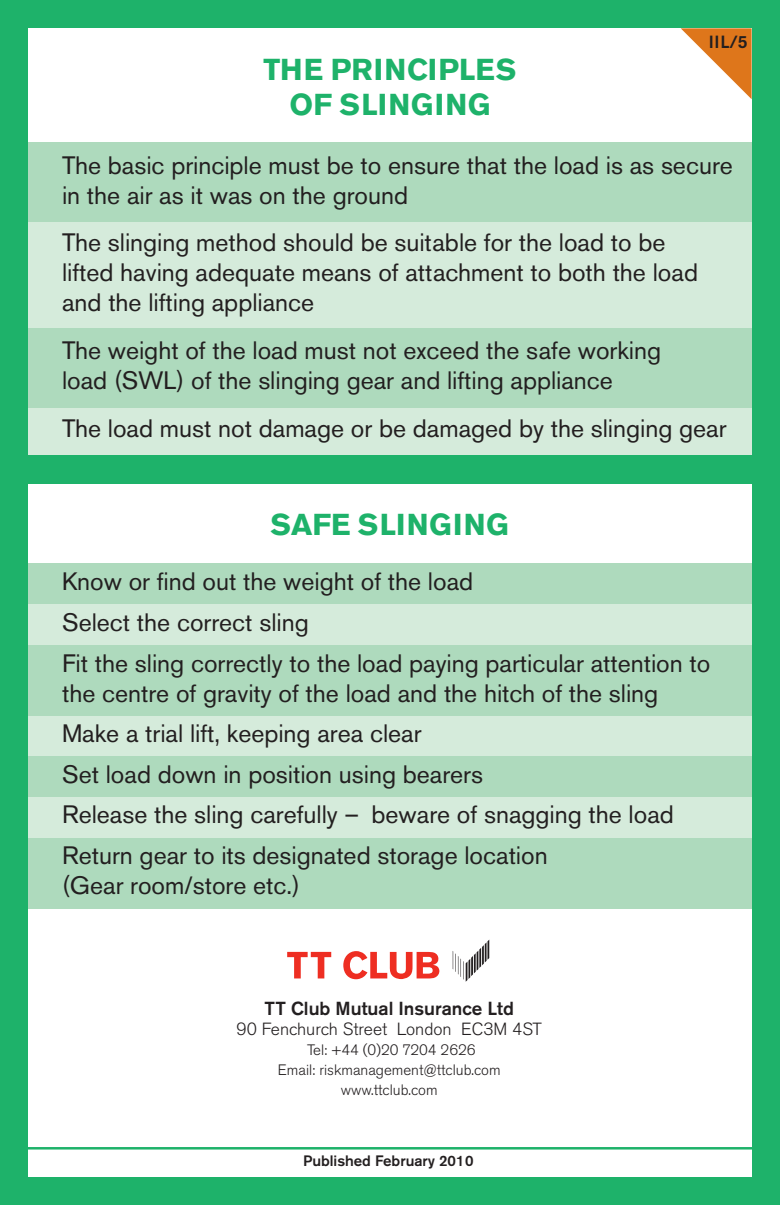
<style>
.page{position:relative;width:780px;height:1205px;background:#1eb26a}
.page>*{position:absolute;margin:0;border:0;box-sizing:border-box;transform-origin:0 0}
.t1{font:700 30px/35px "Akzidenz Grotesk BE";letter-spacing:.02em;color:#1eb26a;text-align:center}
.t2{font:25px/30px "Akzidenz Grotesk BE";color:#231f20}
.t3{font:500 18.75px "Akzidenz Grotesk BE";color:#231f20}
.t4{font:300 17.5px "Akzidenz Grotesk BE";color:#231f20}
.t5{font:500 17.5px "Akzidenz Grotesk BE";color:#231f20}
.t6{font:300 15px/20px "Akzidenz Grotesk BE";color:#231f20;text-align:center}
.t7{font:500 15px "Akzidenz Grotesk BE";color:#231f20}
</style>
<div class="page">
<div style="left:28px;top:28px;width:723px;height:1148px;background:#fff"></div>
<svg style="left:681px;top:28px;width:70px;height:71px"></svg>
<div style="left:28px;top:142px;width:723px;height:322px;background:#d5ebdb"></div>
<div style="left:28px;top:142px;width:723px;height:79px;background:#aedabd"></div>
<div style="left:28px;top:328px;width:723px;height:80px;background:#aedabd"></div>
<div style="left:28px;top:564px;width:723px;height:341px;background:#d5ebdb"></div>
<div style="left:28px;top:564px;width:723px;height:40px;background:#aedabd"></div>
<div style="left:28px;top:645px;width:723px;height:71px;background:#aedabd"></div>
<div style="left:28px;top:757px;width:723px;height:40px;background:#aedabd"></div>
<div style="left:28px;top:838px;width:723px;height:71px;background:#aedabd"></div>
<hr style="left:0;top:1147px;width:778px;height:2px;background:#1eb26a">
<svg style="left:287px;top:952px;width:44px;height:26px"></svg>
<svg style="left:343px;top:951px;width:96px;height:28px"></svg>
<svg style="left:452px;top:940px;width:37px;height:41px"></svg>
<div style="left:23px;top:456px;width:741px;height:28px;background:#1eb26a"></div>
<p class="t1" style="left:263px;top:54px;width:255px">THE PRINCIPLES<br>OF SLINGING</p>
<p class="t5" style="left:708px;top:35px;width:41px">IIL/5</p>
<p class="t2" style="left:62px;top:153px;width:672px">The basic principle must be to ensure that the load is as secure in the air as it was on the ground</p>
<p class="t2" style="left:62px;top:230px;width:637px">The slinging method should be suitable for the load to be lifted having adequate means of attachment to both the load and the lifting appliance</p>
<p class="t2" style="left:62px;top:338px;width:600px">The weight of the load must not exceed the safe working load (SWL) of the slinging gear and lifting appliance</p>
<p class="t2" style="left:62px;top:416px;width:666px">The load must not damage or be damaged by the slinging gear</p>
<p class="t1" style="left:270px;top:509px;width:240px">SAFE SLINGING</p>
<p class="t2" style="left:62px;top:564px;width:650px;line-height:40.5px">Know or find out the weight of the load<br>Select the correct sling<br>Fit the sling correctly to the load paying particular attention to</p>
<p class="t2" style="left:62px;top:675px;width:613px;line-height:40.8px">the centre of gravity of the load and the hitch of the sling Make a trial lift, keeping area clear<br>Set load down in position using bearers<br>Release the sling carefully – beware of snagging the load Return gear to its designated storage location</p>
<p class="t2" style="left:62px;top:873px;width:239px">(Gear room/store etc.)</p>
<p class="t3" style="left:264px;top:1002px;width:251px">TT Club Mutual Insurance Ltd</p>
<p class="t4" style="left:236px;top:1021px;width:307px">90 Fenchurch Street London EC3M 4ST</p>
<p class="t6" style="left:278px;top:1041px;width:224px">Tel: +44 (0)20 7204 2626<br>Email: riskmanagement@ttclub.com www.ttclub.com</p>
<p class="t7" style="left:303px;top:1156px;width:172px">Published February 2010</p>
</div>
